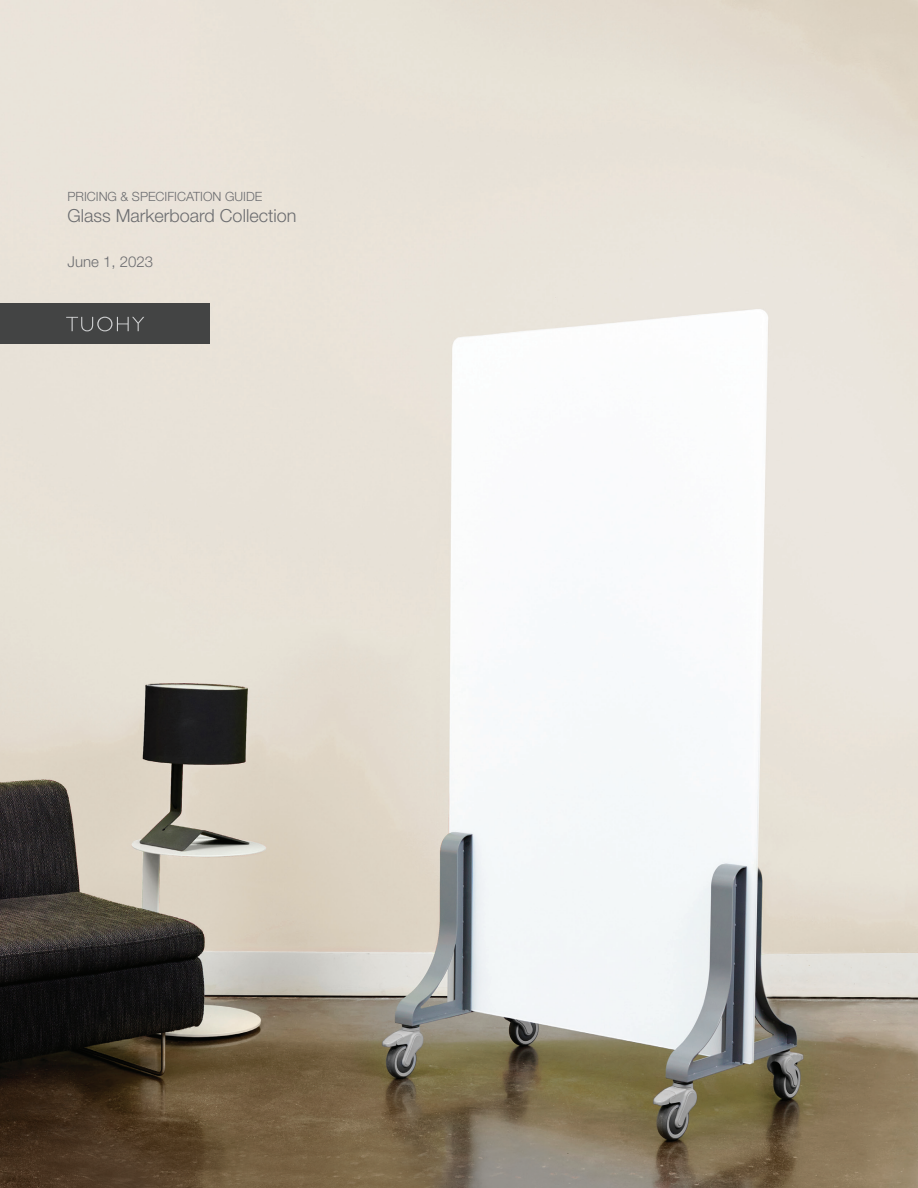
<style>
.page{position:relative;width:918px;height:1188px;background:#fff}
.page>*{position:absolute;margin:0;border:0;box-sizing:border-box;transform-origin:0 0}
.Cover_Page__Product_Line{font:300 18px "Helvetica Neue";color:#6c6d70}
.Cover_Page__Date{font:300 15px "Helvetica Neue";color:#6c6d70}
.Cover_Page__Spec_Guide{font:300 12.75px "Helvetica Neue";color:#6c6d70}
</style>
<div class="page">
<img style="left:0;top:0;width:918px;height:1188px">
<div style="left:0;top:304px;width:210px;height:40px;background:#434444"></div>
<svg style="left:66px;top:317px;width:78px;height:14px"></svg>
<p class="Cover_Page__Spec_Guide" style="left:68px;top:187px;width:196px">PRICING &amp; SPECIFICATION GUIDE</p>
<p class="Cover_Page__Product_Line" style="left:68px;top:201px;width:230px">Glass Markerboard Collection</p>
<p class="Cover_Page__Date" style="left:68px;top:250px;width:87px">June 1, 2023</p>
</div>
